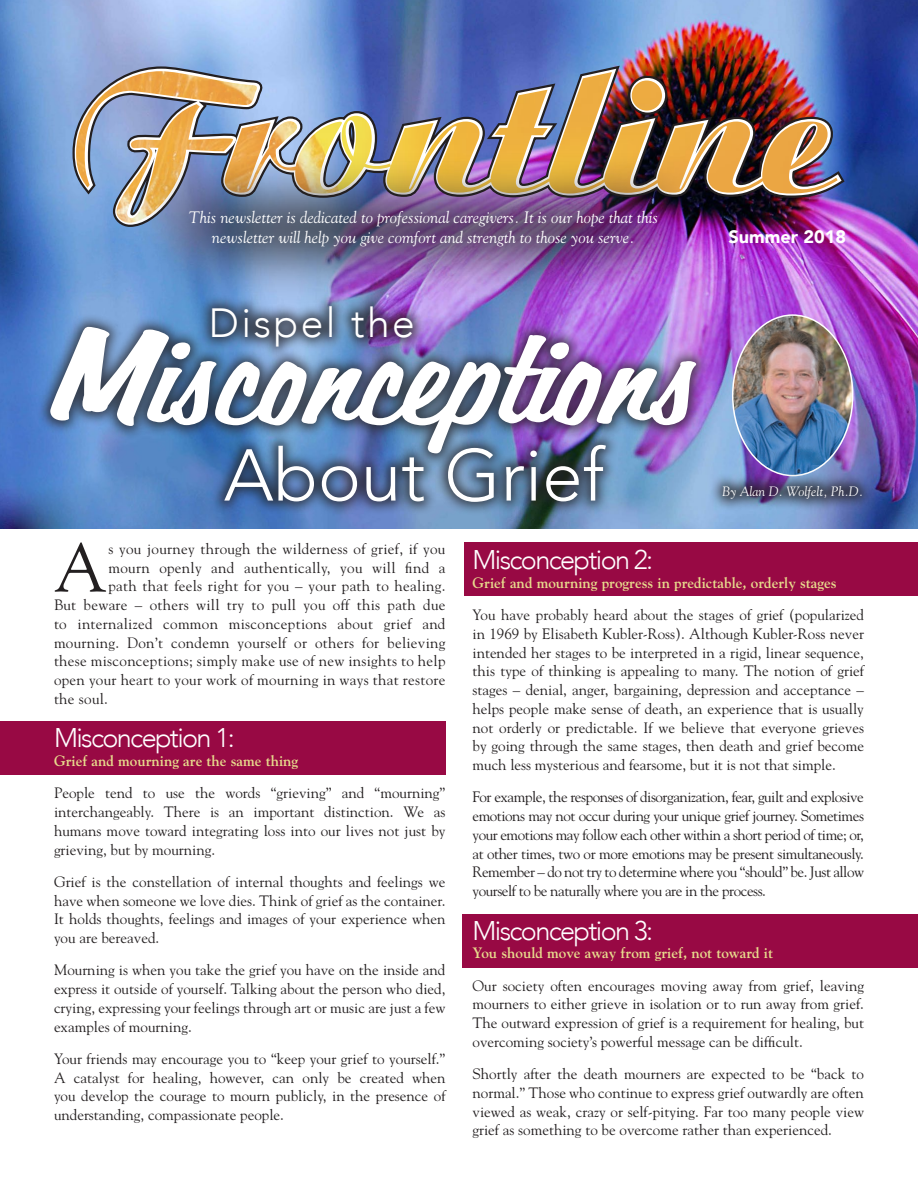
<style>
.page{position:relative;width:918px;height:1188px;background:#fff}
.page>*{position:absolute;margin:0;border:0;box-sizing:border-box;transform-origin:0 0}
.t1{font:135.75px "Filmotype Lakeside";color:#fff}
.t2{font:300 72.45px "Avenir";color:#fff}
.Body_copy{font:68.25px "Goudy";color:#231f20}
.t3{font:300 40.65px "Avenir";letter-spacing:.06em;color:#fff}
.subhead{font:300 27px "Avenir";letter-spacing:-.06em;color:#fff}
.t4{font:900 18px "Avenir";color:#fff}
.t5{font:italic 16.5px/19.8px "Goudy";color:#fff;text-align:center}
.Body_copy-2{font:15px/18.8px "Goudy";color:#231f20;text-align:justify}
.Body_copy-3{font:15px "Goudy";letter-spacing:.02em;color:#231f20}
.subhead-2{font:700 15px "Goudy";color:#e7da8c}
.t6{font:italic 13.5px "Goudy";color:#fff}
</style>
<div class="page">
<img style="left:0;top:0;width:918px;height:529px">
<div style="left:463px;top:915px;width:455px;height:53px;background:#980944"></div>
<div style="left:464px;top:542px;width:454px;height:54px;background:#980944"></div>
<div style="left:0;top:721px;width:446px;height:54px;background:#980944"></div>
<img style="left:68px;top:60px;width:783px;height:171px">
<img style="left:76px;top:71px;width:762px;height:123px">
<img style="left:134px;top:153px;width:579px;height:151px">
<div style="left:210px;top:431px;width:410px;height:85px;background:#231f20;opacity:.75"></div>
<div style="left:36px;top:292px;width:674px;height:176px;background:#231f20;opacity:.75"></div>
<img style="left:733px;top:315px;width:120px;height:157px">
<div style="left:709px;top:472px;width:166px;height:41px;background:#231f20;opacity:.75"></div>
<p class="t5" style="left:189px;top:207px;width:471px">This newsletter is dedicated to professional caregivers. It is our hope that this newsletter will help you give comfort and strength to those you serve.</p>
<p class="t3" style="left:209px;top:299px;width:208px">Dispel the</p>
<p class="t1" style="left:44px;top:291px;width:647px">Misconceptions</p>
<p class="t2" style="left:224px;top:433px;width:382px">About Grief</p>
<p class="t4" style="left:729px;top:221px;width:119px">Summer 2018</p>
<p class="t6" style="left:722px;top:484px;width:142px">By Alan D. Wolfelt, Ph.D.</p>
<p class="Body_copy" style="left:54px;top:525px;width:55px">A</p>
<p class="Body_copy-3" style="left:108px;top:539px;width:339px">s you journey through the wilderness of grief, if you</p>
<p class="Body_copy-3" style="left:108px;top:558px;width:339px">mourn openly and authentically, you will find a</p>
<p class="Body_copy-3" style="left:108px;top:577px;width:339px">path that feels right for you – your path to healing.</p>
<p class="Body_copy-3" style="left:54px;top:596px;width:393px">But beware – others will try to pull you off this path due</p>
<p class="Body_copy-3" style="left:54px;top:614px;width:393px">to internalized common misconceptions about grief and</p>
<p class="Body_copy-3" style="left:54px;top:633px;width:393px">mourning. Don’t condemn yourself or others for believing</p>
<p class="Body_copy-3" style="left:54px;top:652px;width:393px">these misconceptions; simply make use of new insights to help</p>
<p class="Body_copy-3" style="left:54px;top:671px;width:393px">open your heart to your work of mourning in ways that restore</p>
<p class="Body_copy-2" style="left:54px;top:689px;width:56px">the soul.</p>
<p class="subhead" style="left:54px;top:722px;width:182px">Misconception 1:</p>
<p class="subhead-2" style="left:54px;top:752px;width:246px">Grief and mourning are the same thing</p>
<p class="Body_copy-2" style="left:54px;top:783px;width:393px">People tend to use the words “grieving” and “mourning” interchangeably. There is an important distinction. We as humans move toward integrating loss into our lives not just by grieving, but by mourning.</p>
<p class="Body_copy-2" style="left:54px;top:872px;width:393px">Grief is the constellation of internal thoughts and feelings we have when someone we love dies. Think of grief as the container.<br>It holds thoughts, feelings and images of your experience when you are bereaved.</p>
<p class="Body_copy-2" style="left:54px;top:960px;width:393px">Mourning is when you take the grief you have on the inside and express it outside of yourself. Talking about the person who died, crying, expressing your feelings through art or music are just a few examples of mourning.</p>
<p class="Body_copy-2" style="left:54px;top:1049px;width:393px">Your friends may encourage you to “keep your grief to yourself.” A catalyst for healing, however, can only be created when you develop the courage to mourn publicly, in the presence of understanding, compassionate people.</p>
<p class="subhead" style="left:472px;top:544px;width:182px">Misconception 2:</p>
<p class="subhead-2" style="left:472px;top:574px;width:366px">Grief and mourning progress in predictable, orderly stages</p>
<p class="Body_copy-2" style="left:472px;top:605px;width:393px">You have probably heard about the stages of grief (popularized in 1969 by Elisabeth Kubler-Ross). Although Kubler-Ross never intended her stages to be interpreted in a rigid, linear sequence, this type of thinking is appealing to many. The notion of grief stages – denial, anger, bargaining, depression and acceptance – helps people make sense of death, an experience that is usually not orderly or predictable. If we believe that everyone grieves by going through the same stages, then death and grief become much less mysterious and fearsome, but it is not that simple.</p>
<p class="Body_copy-2" style="left:472px;top:787px;width:393px">For example, the responses of disorganization, fear, guilt and explosive emotions may not occur during your unique grief journey. Sometimes your emotions may follow each other within a short period of time; or, at other times, two or more emotions may be present simultaneously.<br>Remember – do not try to determine where you “should” be. Just allow yourself to be naturally where you are in the process.</p>
<p class="subhead" style="left:472px;top:914px;width:182px">Misconception 3:</p>
<p class="subhead-2" style="left:472px;top:944px;width:302px">You should move away from grief, not toward it</p>
<p class="Body_copy-2" style="left:472px;top:976px;width:393px">Our society often encourages moving away from grief, leaving mourners to either grieve in isolation or to run away from grief.<br>The outward expression of grief is a requirement for healing, but overcoming society’s powerful message can be difficult.</p>
<p class="Body_copy-2" style="left:472px;top:1064px;width:393px">Shortly after the death mourners are expected to be “back to normal.” Those who continue to express grief outwardly are often viewed as weak, crazy or self-pitying. Far too many people view grief as something to be overcome rather than experienced.</p>
</div>
